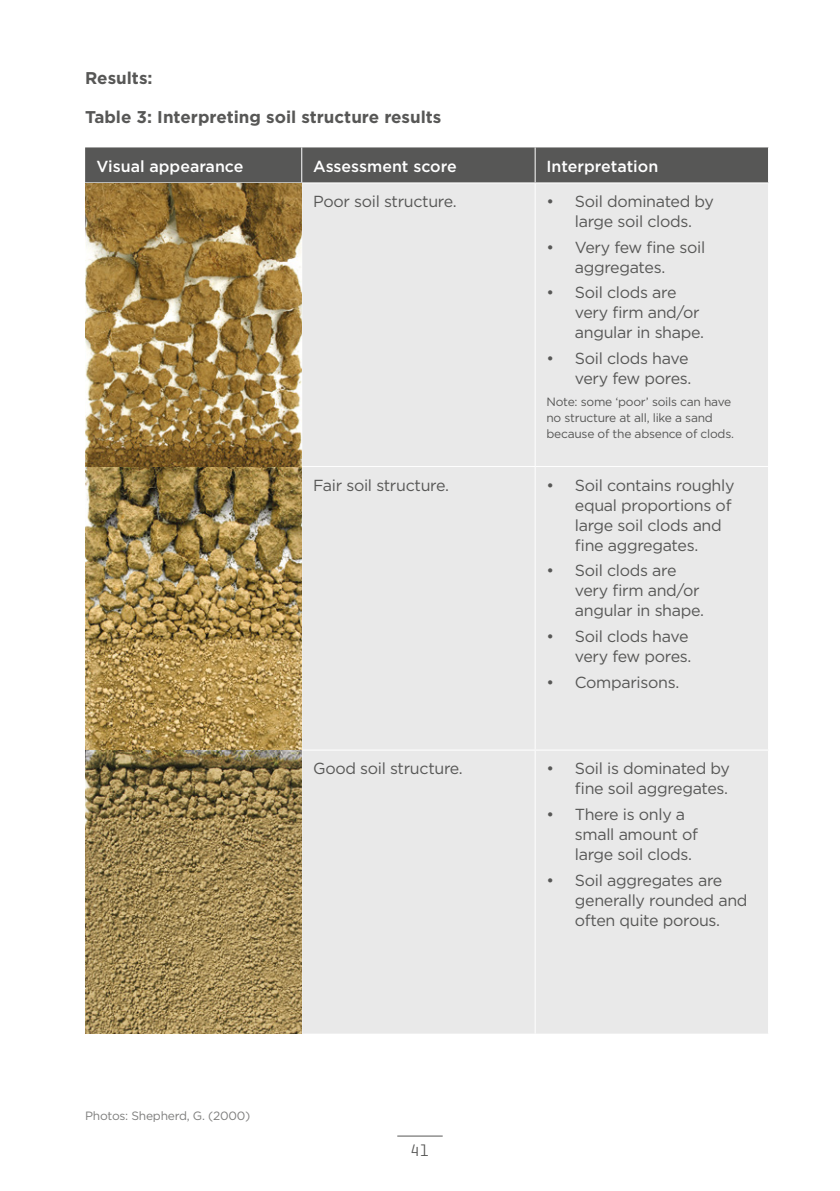
<style>
.page{position:relative;width:840px;height:1191px;background:#fff}
.page>*{position:absolute;margin:0;border:0;box-sizing:border-box;transform-origin:0 0}
.Body_copy_sub_headin{font:700 17px "Gotham";color:#575756}
.body_copy{font:16px/20px "Gotham";letter-spacing:-.02em;color:#575756}
.Body_copy_sub_headin-2{font:500 16px "Gotham";color:#fff}
.body_copy-2{font:500 16px "Gotham";color:#fff}
.t1{font:16px "Botanika Mono";color:#575756}
.body_copy-3{font:12px/16px "Gotham";letter-spacing:-.02em;color:#575756}
.Credits_copy{font:12px "Gotham";letter-spacing:-.02em;color:#7e7e7d}
</style>
<div class="page">
<hr style="left:397px;top:1135px;width:45px;height:1px;background:#575756">
<div style="left:85px;top:147px;width:682px;height:35px;background:#575756"></div>
<div style="left:302px;top:183px;width:465px;height:850px;background:#e9e9e9"></div>
<hr style="left:301px;top:147px;width:1px;height:35px;background:#fff">
<hr style="left:534px;top:147px;width:1px;height:35px;background:#fff">
<hr style="left:534px;top:183px;width:1px;height:283px;background:#fff">
<hr style="left:301px;top:466px;width:234px;height:1px;background:#fff">
<hr style="left:535px;top:466px;width:233px;height:1px;background:#fff">
<hr style="left:534px;top:467px;width:1px;height:282px;background:#fff">
<hr style="left:301px;top:749px;width:234px;height:1px;background:#fff">
<hr style="left:535px;top:749px;width:233px;height:1px;background:#fff">
<hr style="left:534px;top:750px;width:1px;height:283px;background:#fff">
<img style="left:85px;top:183px;width:216px;height:850px">
<p class="Body_copy_sub_headin" style="left:85px;top:67px;width:69px">Results:</p>
<p class="Body_copy_sub_headin" style="left:85px;top:105px;width:357px">Table 3: Interpreting soil structure results</p>
<p class="body_copy-2" style="left:96px;top:155px;width:148px">Visual appearance</p>
<p class="Body_copy_sub_headin-2" style="left:313px;top:155px;width:145px">Assessment score</p>
<p class="Body_copy_sub_headin-2" style="left:546px;top:155px;width:113px">Interpretation</p>
<p class="body_copy" style="left:313px;top:191px;width:145px">Poor soil structure.</p>
<p class="body_copy" style="left:546px;top:191px;width:169px;text-align:center">• Soil dominated by large soil clods.</p>
<p class="body_copy" style="left:574px;top:237px;width:132px;text-indent:-28px">• Very few fine soil aggregates.</p>
<p class="body_copy" style="left:574px;top:282px;width:131px;text-indent:-28px">• Soil clods are very firm and/or angular in shape.</p>
<p class="body_copy" style="left:546px;top:348px;width:146px;text-align:right">• Soil clods have very few pores.</p>
<p class="body_copy-3" style="left:546px;top:393px;width:189px">Note: some ‘poor’ soils can have no structure at all, like a sand because of the absence of clods.</p>
<p class="body_copy" style="left:313px;top:474px;width:137px">Fair soil structure.</p>
<p class="body_copy" style="left:574px;top:474px;width:161px;text-indent:-28px">• Soil contains roughly equal proportions of large soil clods and fine aggregates.</p>
<p class="body_copy" style="left:574px;top:560px;width:131px;text-indent:-28px">• Soil clods are very firm and/or angular in shape.</p>
<p class="body_copy" style="left:546px;top:626px;width:146px;text-align:right">• Soil clods have very few pores.</p>
<p class="body_copy" style="left:546px;top:671px;width:134px">• Comparisons.</p>
<p class="body_copy" style="left:313px;top:758px;width:151px">Good soil structure.</p>
<p class="body_copy" style="left:546px;top:758px;width:185px;text-align:right">• Soil is dominated by fine soil aggregates.</p>
<p class="body_copy" style="left:574px;top:804px;width:125px;text-indent:-28px">• There is only a small amount of large soil clods.</p>
<p class="body_copy" style="left:574px;top:869px;width:174px;text-indent:-28px">• Soil aggregates are generally rounded and often quite porous.</p>
<p class="Credits_copy" style="left:85px;top:1108px;width:167px">Photos: Shepherd, G. (2000)</p>
<p class="t1" style="left:410px;top:1141px;width:21px">41</p>
</div>
